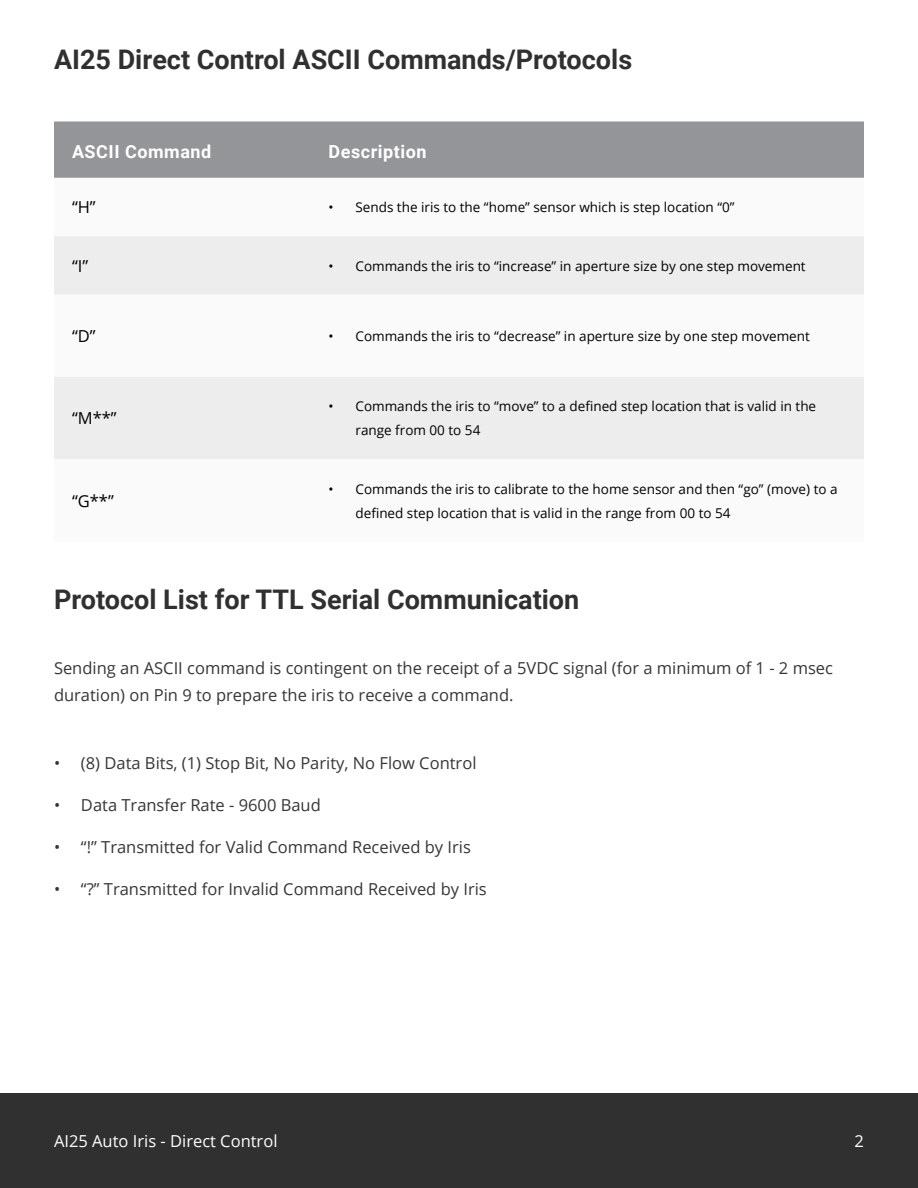
<style>
.page{position:relative;width:918px;height:1188px;background:#fff}
.page>*{position:absolute;margin:0;border:0;box-sizing:border-box;transform-origin:0 0}
.t1{font:700 27px "Roboto";color:#303030}
.t2{font:700 18px "Roboto";letter-spacing:.03em;color:#fff}
.t3{font:16.5px/27px "Open Sans";color:#373636}
.t4{font:16.5px "Open Sans";color:#fff}
.t5{font:16.5px "Open Sans";color:#000}
.t6{font:13.5px/24px "Open Sans";color:#000}
</style>
<div class="page">
<div style="left:54px;top:122px;width:810px;height:56px;background:#939598"></div>
<div style="left:54px;top:236px;width:810px;height:59px;background:#ededed"></div>
<div style="left:54px;top:377px;width:810px;height:82px;background:#ededed"></div>
<div style="left:0;top:1094px;width:918px;height:94px;background:#303030"></div>
<h1 class="t1" style="left:54px;top:40px;width:580px">AI25 Direct Control ASCII Commands/Protocols</h1>
<h2 class="t2" style="left:72px;top:139px;width:141px">ASCII Command</h2>
<h2 class="t2" style="left:328px;top:139px;width:100px">Description</h2>
<p class="t5" style="left:72px;top:196px;width:25px">“H”</p>
<p class="t6" style="left:328px;top:195px;width:408px">• Sends the iris to the “home” sensor which is step location “0”</p>
<p class="t5" style="left:72px;top:254px;width:18px">“I”</p>
<p class="t6" style="left:328px;top:253px;width:479px">• Commands the iris to “increase” in aperture size by one step movement</p>
<p class="t5" style="left:72px;top:325px;width:25px">“D”</p>
<p class="t6" style="left:328px;top:324px;width:483px">• Commands the iris to “decrease” in aperture size by one step movement</p>
<p class="t5" style="left:72px;top:407px;width:46px">“M**”</p>
<p class="t6" style="left:356px;top:394px;width:462px;text-indent:-27px">• Commands the iris to “move” to a defined step location that is valid in the range from 00 to 54</p>
<p class="t5" style="left:72px;top:489px;width:43px">“G**”</p>
<p class="t6" style="left:356px;top:476px;width:484px;text-indent:-27px">• Commands the iris to calibrate to the home sensor and then “go” (move) to a defined step location that is valid in the range from 00 to 54</p>
<h1 class="t1" style="left:54px;top:580px;width:527px">Protocol List for TTL Serial Communication</h1>
<p class="t3" style="left:54px;top:654px;width:781px">Sending an ASCII command is contingent on the receipt of a 5VDC signal (for a minimum of 1 - 2 msec duration) on Pin 9 to prepare the iris to receive a command.</p>
<p class="t3" style="left:54px;top:749px;width:424px">• (8) Data Bits, (1) Stop Bit, No Parity, No Flow Control</p>
<p class="t3" style="left:54px;top:791px;width:268px">• Data Transfer Rate - 9600 Baud</p>
<p class="t3" style="left:54px;top:833px;width:418px">• “!” Transmitted for Valid Command Received by Iris</p>
<p class="t3" style="left:54px;top:875px;width:434px">• “?” Transmitted for Invalid Command Received by Iris</p>
<p class="t4" style="left:54px;top:1129px;width:225px">AI25 Auto Iris - Direct Control</p>
<p class="t4" style="left:855px;top:1129px;width:11px">2</p>
</div>
